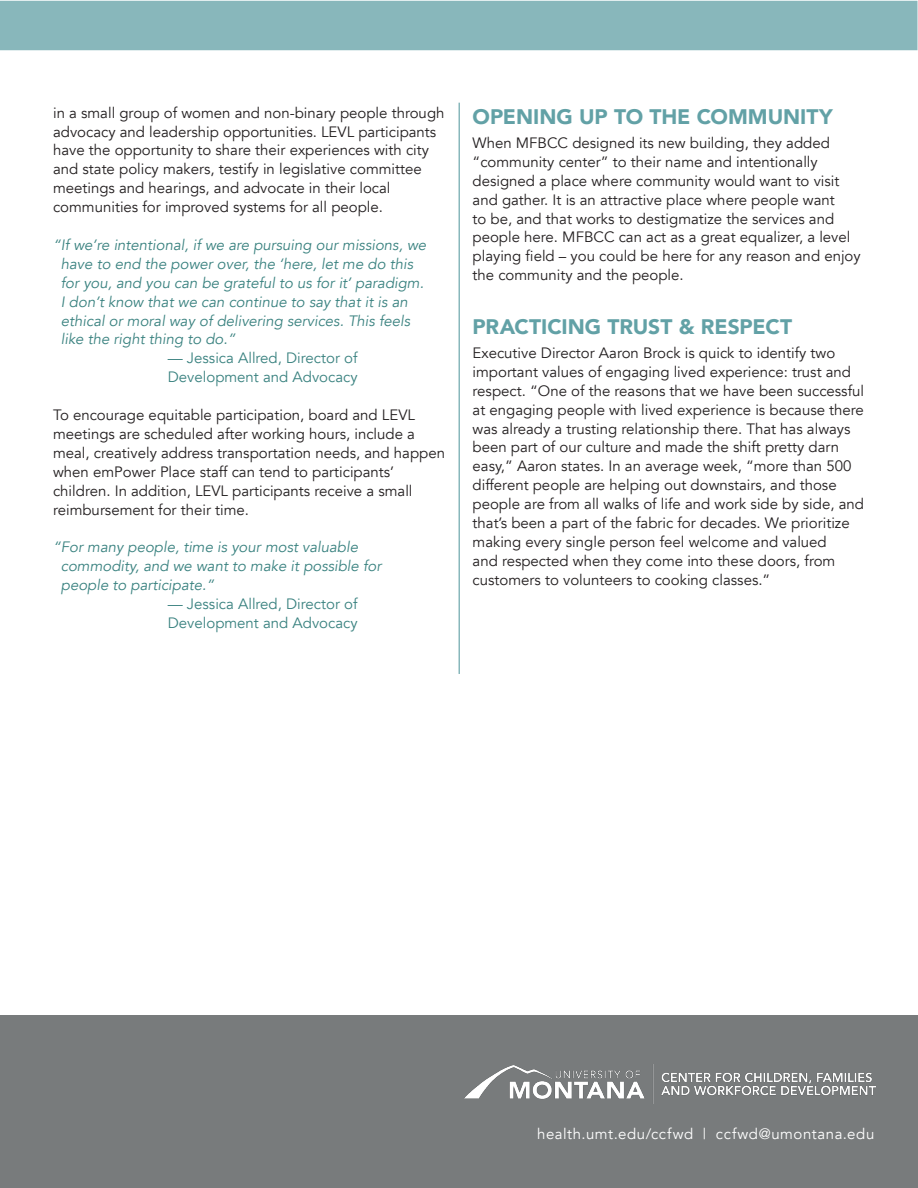
<style>
.page{position:relative;width:918px;height:1188px;background:#fff}
.page>*{position:absolute;margin:0;border:0;box-sizing:border-box;transform-origin:0 0}
.heads{font:900 21px "Avenir";color:#62a1a6}
.Copy{font:15px/18.9px "Avenir";color:#231f20}
.quote{font:italic 15px/18.9px "Avenir";color:#3a8280}
.attribution{font:15px/18.9px "Avenir";color:#3a8280}
.Sidebar_-_contact_in{font:15px "Avenir";letter-spacing:.035em;color:#fff}
</style>
<div class="page">
<div style="left:0;top:1015px;width:918px;height:173px;background:#787b7c"></div>
<img style="left:464px;top:1065px;width:412px;height:39px">
<div style="left:0;top:1px;width:918px;height:49px;background:#88b7bb"></div>
<hr style="left:459px;top:103px;width:1px;height:571px;background:#62a1a6">
<p class="Copy" style="left:53px;top:103px;width:393px">in a small group of women and non-binary people through advocacy and leadership opportunities. LEVL participants have the opportunity to share their experiences with city and state policy makers, testify in legislative committee meetings and hearings, and advocate in their local communities for improved systems for all people.</p>
<p class="quote" style="left:61px;top:236px;width:367px;text-indent:-8px">“If we’re intentional, if we are pursuing our missions, we have to end the power over, the ‘here, let me do this for you, and you can be grateful to us for it’ paradigm.<br>I don’t know that we can continue to say that it is an ethical or moral way of delivering services. This feels like the right thing to do.”</p>
<p class="attribution" style="left:168px;top:349px;width:191px">— Jessica Allred, Director of<br>Development and Advocacy</p>
<p class="Copy" style="left:53px;top:406px;width:393px">To encourage equitable participation, board and LEVL meetings are scheduled after working hours, include a meal, creatively address transportation needs, and happen when emPower Place staff can tend to participants’ children. In addition, LEVL participants receive a small reimbursement for their time.</p>
<p class="quote" style="left:61px;top:538px;width:322px;text-indent:-8px">“For many people, time is your most valuable commodity, and we want to make it possible for people to participate.”</p>
<p class="attribution" style="left:168px;top:595px;width:191px">— Jessica Allred, Director of<br>Development and Advocacy</p>
<p class="heads" style="left:473px;top:98px;width:362px">OPENING UP TO THE COMMUNITY</p>
<p class="Copy" style="left:473px;top:134px;width:390px">When MFBCC designed its new building, they added “community center” to their name and intentionally designed a place where community would want to visit and gather. It is an attractive place where people want<br>to be, and that works to destigmatize the services and people here. MFBCC can act as a great equalizer, a level playing field – you could be here for any reason and enjoy the community and the people.</p>
<p class="heads" style="left:473px;top:308px;width:321px">PRACTICING TRUST &amp; RESPECT</p>
<p class="Copy" style="left:473px;top:344px;width:393px">Executive Director Aaron Brock is quick to identify two important values of engaging lived experience: trust and respect. “One of the reasons that we have been successful at engaging people with lived experience is because there was already a trusting relationship there. That has always been part of our culture and made the shift pretty darn easy,” Aaron states. In an average week, “more than 500 different people are helping out downstairs, and those people are from all walks of life and work side by side, and that’s been a part of the fabric for decades. We prioritize making every single person feel welcome and valued<br>and respected when they come into these doors, from customers to volunteers to cooking classes.”</p>
<p class="Sidebar_-_contact_in" style="left:537px;top:1125px;width:339px">health.umt.edu/ccfwd | ccfwd@umontana.edu</p>
</div>
